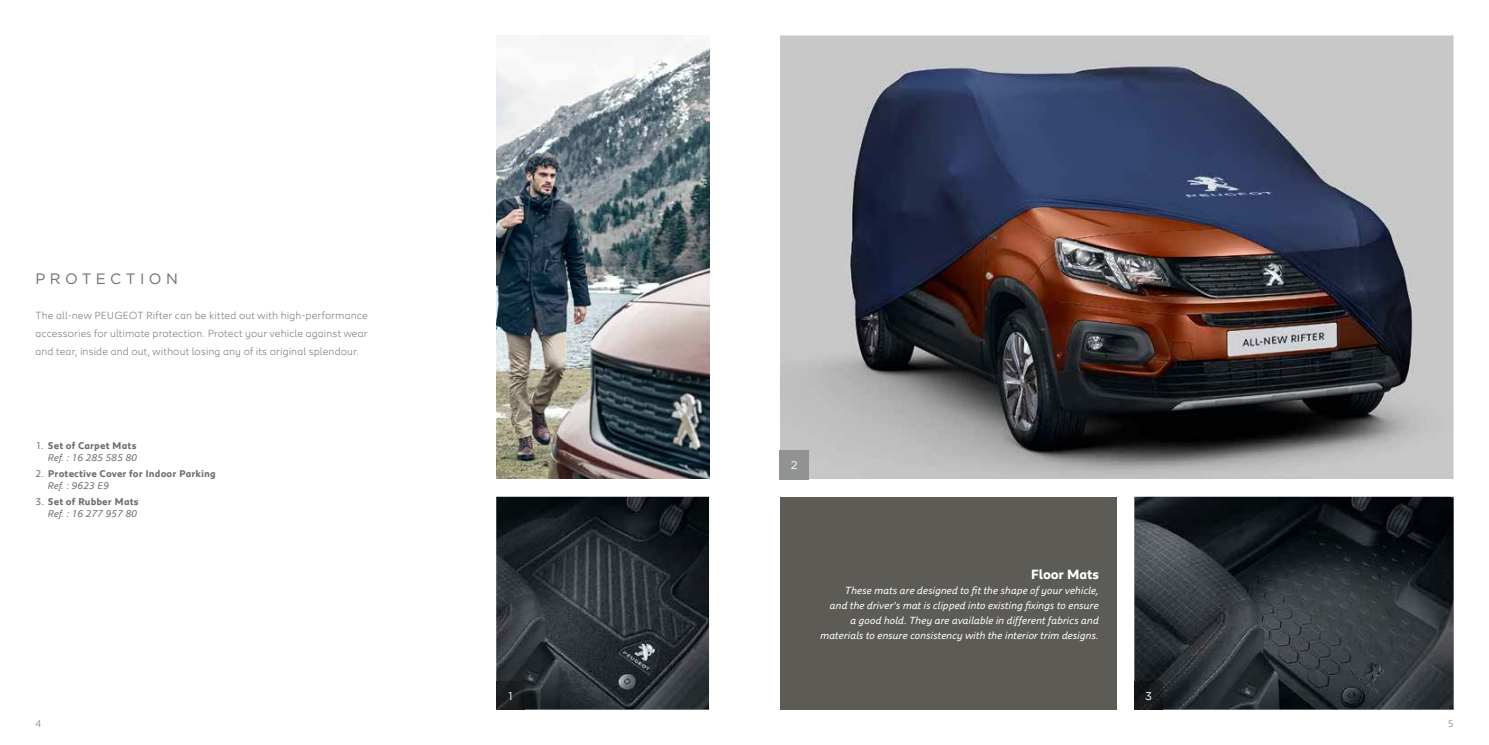
<style>
.page{position:relative;width:1489px;height:745px;background:#fff}
.page>*{position:absolute;margin:0;border:0;box-sizing:border-box;transform-origin:0 0}
.t1{font:15px "Gotham";letter-spacing:.295em;color:#6e6e6e}
.t2{font:700 13.75px "Peugeot";letter-spacing:-.02em;color:#fff}
.t3{font:11.25px "Gotham";color:#fff}
.t4{font:italic 10.62px/15px "Peugeot";letter-spacing:-.01em;color:#fff;text-align:right}
.t5{font:300 10.62px/17.8px "Peugeot";letter-spacing:.01em;color:#6e6e6e;text-align:justify}
.t6{font:700 10px/12.5px "Peugeot";letter-spacing:.01em;color:#6e6e6e;text-align:right}
.t7{font:300 10px "Peugeot";color:#6e6e6e}
.s1{font-weight:400}
.s2{font-weight:400;font-style:italic}
</style>
<div class="page">
<img style="left:496px;top:496px;width:213px;height:213px">
<img style="left:780px;top:35px;width:673px;height:443px">
<img style="left:496px;top:35px;width:213px;height:443px">
<img style="left:780px;top:450px;width:28px;height:28px">
<img style="left:1134px;top:496px;width:319px;height:213px">
<img style="left:496px;top:680px;width:28px;height:29px">
<img style="left:1134px;top:680px;width:28px;height:29px">
<div style="left:780px;top:496px;width:336px;height:213px;background:#5c5b56"></div>
<h1 class="t1" style="left:35px;top:269px;width:144px">PROTECTION</h1>
<p class="t5" style="left:35px;top:306px;width:334px">The all-new PEUGEOT Rifter can be kitted out with high-performance accessories for ultimate protection. Protect your vehicle against wear and tear, inside and out, without losing any of its original splendour.</p>
<p class="t6" style="left:35px;top:438px;width:103px"><span class="s1">1.</span> Set of Carpet Mats<br><span class="s2">Ref. : 16 285 585 80</span></p>
<p class="t6" style="left:48px;top:466px;width:169px;text-align:left;text-indent:-12px"><span class="s1">2.</span> Protective Cover for Indoor Parking<br><span class="s2">Ref. : 9623 E9</span></p>
<p class="t6" style="left:35px;top:494px;width:105px"><span class="s1">3.</span> Set of Rubber Mats<br><span class="s2">Ref. : 16 277 957 80</span></p>
<p class="t3" style="left:508px;top:688px;width:6px">1</p>
<p class="t3" style="left:790px;top:458px;width:8px">2</p>
<p class="t2" style="left:1030px;top:564px;width:70px">Floor Mats</p>
<p class="t4" style="left:820px;top:581px;width:281px">These mats are designed to fit the shape of your vehicle,<br>and the driver's mat is clipped into existing fixings to ensure<br>a good hold. They are available in different fabrics and materials to ensure consistency with the interior trim designs.</p>
<p class="t3" style="left:1145px;top:688px;width:8px">3</p>
<p class="t7" style="left:35px;top:716px;width:7px">4</p>
<p class="t7" style="left:1447px;top:716px;width:7px">5</p>
</div>
